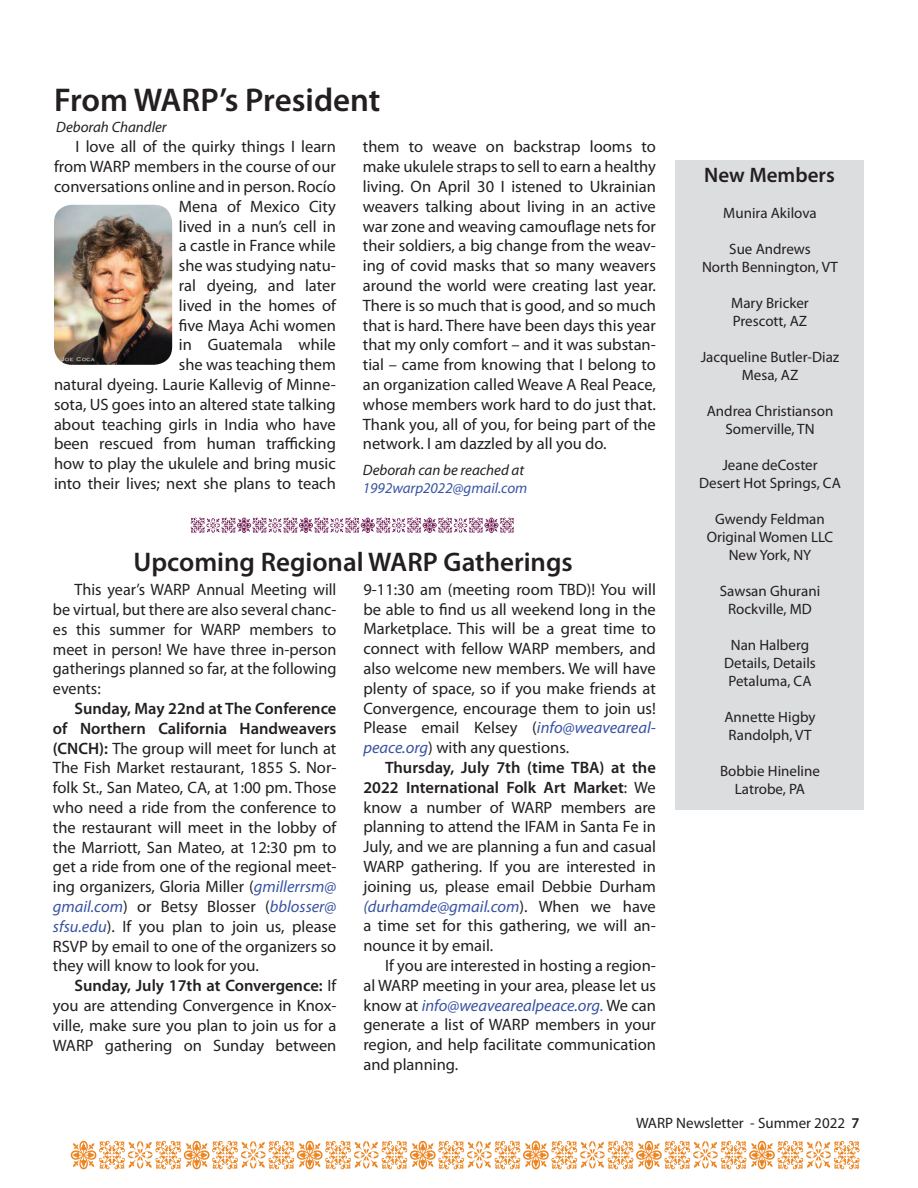
<style>
.page{position:relative;width:918px;height:1188px;background:#fff}
.page>*{position:absolute;margin:0;border:0;box-sizing:border-box;transform-origin:0 0}
.t1{font:600 33px "Myriad Pro";color:#231f20}
.t2{font:600 27px "Myriad Pro";color:#231f20}
.t3{font:600 21px "Myriad Pro";color:#231f20}
.t4{font:16.5px/19.8px "Myriad Pro";color:#231f20;text-align:justify}
.t5{font:15px/18px "Myriad Pro";color:#231f20;text-align:center}
.t6{font:italic 15px "Myriad Pro";color:#231f20}
.t7{font:italic 15px "Myriad Pro";color:#3853a3}
.s1{font-weight:600}
.s2{font-style:italic;color:#3853a3}
</style>
<div class="page">
<svg style="left:71px;top:1141px;width:789px;height:28px"></svg>
<div style="left:675px;top:161px;width:189px;height:649px;background:#dcdddf"></div>
<img style="left:54px;top:205px;width:118px;height:160px">
<svg style="left:191px;top:518px;width:323px;height:15px"></svg>
<h1 class="t1" style="left:54px;top:79px;width:328px">From WARP’s President</h1>
<p class="t6" style="left:56px;top:118px;width:112px">Deborah Chandler</p>
<p class="t4" style="left:363px;top:137px;width:295px">them to weave on backstrap looms to make ukulele straps to sell to earn a healthy living. On April 30 I istened to Ukrainian weavers talking about living in an active war zone and weaving camouflage nets for their soldiers, a big change from the weav&shy;ing of covid masks that so many weavers around the world were creating last year.<br>There is so much that is good, and so much that is hard. There have been days this year that my only comfort – and it was substan&shy;tial – came from knowing that I belong to an organization called Weave A Real Peace, whose members work hard to do just that.<br>Thank you, all of you, for being part of the network. I am dazzled by all you do.</p>
<p class="t4" style="left:54px;top:137px;width:283px;text-align:right">I love all of the quirky things I learn from WARP members in the course of our conversations online and in person. Rocío<br>Mena of Mexico City<br>lived in a nun’s cell in<br>a castle in France while<br>she was studying natu-<br>ral dyeing, and later<br>lived in the homes of<br>five Maya Achi women<br>in Guatemala while<br>she was teaching them<br>natural dyeing. Laurie Kallevig of Minne&shy;sota, US goes into an altered state talking about teaching girls in India who have been rescued from human trafficking how to play the ukulele and bring music into their lives; next she plans to teach</p>
<p class="t6" style="left:363px;top:460px;width:163px">Deborah can be reached at</p>
<p class="t7" style="left:363px;top:478px;width:166px">1992warp2022@gmail.com</p>
<h2 class="t2" style="left:134px;top:545px;width:441px">Upcoming Regional WARP Gatherings</h2>
<p class="t4" style="left:53px;top:580px;width:285px;text-indent:22px">This year’s WARP Annual Meeting will be virtual, but there are also several chanc&shy;es this summer for WARP members to meet in person! We have three in-person gatherings planned so far, at the following events:</p>
<p class="t4" style="left:53px;top:698px;width:285px;text-indent:22px"><span class="s1">Sunday, May 22nd at The Conference of Northern California Handweavers (CNCH):</span> The group will meet for lunch at The Fish Market restaurant, 1855 S. Nor&shy;folk St., San Mateo, CA, at 1:00 pm. Those who need a ride from the conference to the restaurant will meet in the lobby of the Marriott, San Mateo, at 12:30 pm to get a ride from one of the regional meet&shy;ing organizers, Gloria Miller (<span class="s2">gmillerrsm@ gmail.com</span>) or Betsy Blosser (<span class="s2">bblosser@ sfsu.edu</span>). If you plan to join us, please RSVP by email to one of the organizers so they will know to look for you.</p>
<p class="t4" style="left:53px;top:976px;width:285px;text-indent:22px"><span class="s1">Sunday, July 17th at Convergence:</span> If you are attending Convergence in Knox&shy;ville, make sure you plan to join us for a WARP gathering on Sunday between</p>
<p class="t4" style="left:363px;top:579px;width:294px">9-11:30 am (meeting room TBD)! You will be able to find us all weekend long in the Marketplace. This will be a great time to connect with fellow WARP members, and also welcome new members. We will have plenty of space, so if you make friends at Convergence, encourage them to join us!<br>Please email Kelsey (<span class="s2">info@weaveareal&shy;peace.org</span>) with any questions.</p>
<p class="t4" style="left:363px;top:757px;width:294px;text-indent:22px"><span class="s1">Thursday, July 7th (time TBA) at the 2022 International Folk Art Market</span>: We know a number of WARP members are planning to attend the IFAM in Santa Fe in July, and we are planning a fun and casual WARP gathering. If you are interested in joining us, please email Debbie Durham <span class="s2">(durhamde@gmail.com</span>). When we have a time set for this gathering, we will an&shy;nounce it by email.</p>
<p class="t4" style="left:363px;top:955px;width:294px;text-indent:22px">If you are interested in hosting a region&shy;al WARP meeting in your area, please let us know at <span class="s2">info@weavearealpeace.org.</span> We can generate a list of WARP members in your region, and help facilitate communication and planning.</p>
<p class="t3" style="left:704px;top:161px;width:132px">New Members</p>
<p class="t5" style="left:723px;top:204px;width:95px">Munira Akilova</p>
<p class="t5" style="left:702px;top:240px;width:137px">Sue Andrews<br>North Bennington, VT</p>
<p class="t5" style="left:731px;top:294px;width:79px;text-align:left">Mary Bricker<br>Prescott, AZ</p>
<p class="t5" style="left:701px;top:348px;width:140px">Jacqueline Butler-Diaz<br>Mesa, AZ</p>
<p class="t5" style="left:707px;top:402px;width:128px">Andrea Christianson<br>Somerville, TN</p>
<p class="t5" style="left:699px;top:456px;width:143px">Jeane deCoster<br>Desert Hot Springs, CA</p>
<p class="t5" style="left:707px;top:510px;width:128px">Gwendy Feldman<br>Original Women LLC<br>New York, NY</p>
<p class="t5" style="left:720px;top:582px;width:102px">Sawsan Ghurani<br>Rockville, MD</p>
<p class="t5" style="left:724px;top:636px;width:93px">Nan Halberg<br>Details, Details<br>Petaluma, CA</p>
<p class="t5" style="left:724px;top:708px;width:93px;text-align:left">Annette Higby<br>Randolph, VT</p>
<p class="t5" style="left:720px;top:762px;width:101px">Bobbie Hineline<br>Latrobe, PA</p>
<p class="t5" style="left:636px;top:1114px;width:225px">WARP Newsletter - Summer 2022 <span class="s1">7</span></p>
</div>
